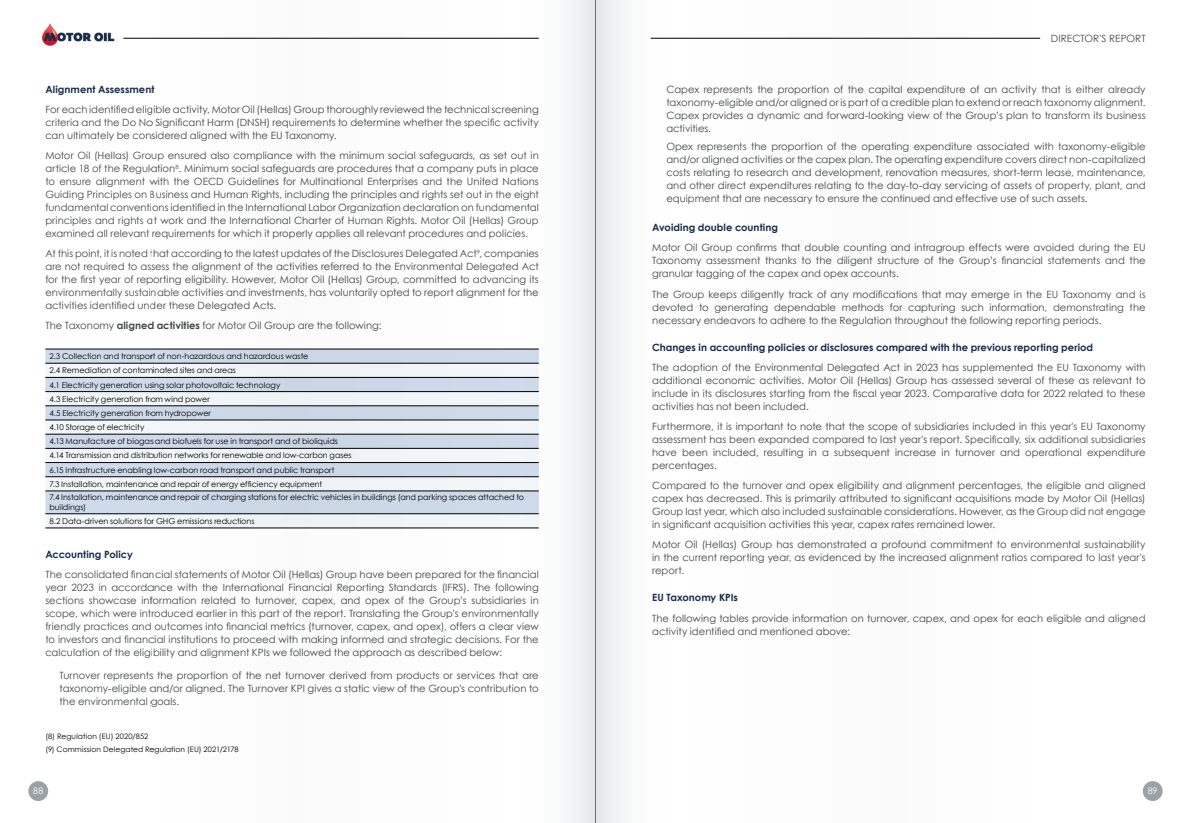
<style>
.page{position:relative;width:1191px;height:823px;background:#fff}
.page>*{position:absolute;margin:0;border:0;box-sizing:border-box;transform-origin:0 0}
.t1{font:10px/13px "Century Gothic";color:#444749;text-align:justify}
.t2{font:700 10px "Century Gothic";color:#1a2d4e}
.t3{font:9px "Century Gothic";color:#fff}
.t4{font:8px/14.1px "Century Gothic";letter-spacing:-.005em;color:#000}
.t5{font:7.5px/13px "Century Gothic";letter-spacing:.015em;color:#000}
.s1{font-weight:700}
</style>
<div class="page">
<img style="left:42px;top:23px;width:73px;height:23px">
<hr style="left:123px;top:38px;width:416px;height:1px;background:#000">
<hr style="left:651px;top:38px;width:389px;height:1px;background:#000">
<svg style="left:45px;top:364px;width:107px;height:163px;fill:#cfdaea"></svg>
<hr style="left:45px;top:363px;width:494px;height:1px;background:#000">
<hr style="left:45px;top:377px;width:494px;height:1px;background:#000">
<hr style="left:45px;top:391px;width:494px;height:1px;background:#000">
<hr style="left:45px;top:405px;width:494px;height:1px;background:#000">
<hr style="left:45px;top:419px;width:494px;height:1px;background:#000">
<hr style="left:45px;top:433px;width:494px;height:1px;background:#000">
<hr style="left:45px;top:448px;width:494px;height:1px;background:#000">
<hr style="left:45px;top:462px;width:494px;height:1px;background:#000">
<hr style="left:45px;top:476px;width:494px;height:1px;background:#000">
<hr style="left:45px;top:490px;width:494px;height:1px;background:#000">
<hr style="left:45px;top:348px;width:494px;height:1px;background:#000">
<hr style="left:45px;top:513px;width:494px;height:1px;background:#000">
<hr style="left:45px;top:527px;width:494px;height:1px;background:#000">
<div style="left:28px;top:780px;width:20px;height:20px;background:#9ba2a7;border-radius:50%"></div>
<div style="left:1142px;top:780px;width:20px;height:20px;background:#9ba2a7;border-radius:50%"></div>
<svg style="left:152px;top:0;width:443px;height:822px"></svg>
<div style="left:595px;top:0;width:444px;height:822px;background:#fcfcfc"></div>
<hr style="left:595px;top:0;width:1px;height:822px;background:#000">
<p class="t2" style="left:45px;top:81px;width:111px">Alignment Assessment</p>
<p class="t1" style="left:45px;top:102px;width:495px">For each identified eligible activity, Motor Oil (Hellas) Group thoroughly reviewed the technical screening criteria and the Do No Significant Harm (DNSH) requirements to determine whether the specific activity can ultimately be considered aligned with the EU Taxonomy.</p>
<p class="t1" style="left:45px;top:148px;width:495px">Motor Oil (Hellas) Group ensured also compliance with the minimum social safeguards, as set out in article 18 of the Regulation<sup>8</sup>. Minimum social safeguards are procedures that a company puts in place to ensure alignment with the OECD Guidelines for Multinational Enterprises and the United Nations Guiding Principles on Business and Human Rights, including the principles and rights set out in the eight fundamental conventions identified in the International Labor Organization declaration on fundamental principles and rights at work and the International Charter of Human Rights. Motor Oil (Hellas) Group examined all relevant requirements for which it properly applies all relevant procedures and policies.</p>
<p class="t1" style="left:45px;top:247px;width:495px">At this point, it is noted that according to the latest updates of the Disclosures Delegated Act<sup>9</sup>, companies are not required to assess the alignment of the activities referred to the Environmental Delegated Act for the first year of reporting eligibility. However, Motor Oil (Hellas) Group, committed to advancing its environmentally sustainable activities and investments, has voluntarily opted to report alignment for the activities identified under these Delegated Acts.</p>
<p class="t1" style="left:45px;top:319px;width:338px">The Taxonomy <span class="s1">aligned activities</span> for Motor Oil Group are the following:</p>
<p class="t4" style="left:49px;top:349px;width:476px">2.3 Collection and transport of non-hazardous and hazardous waste<br>2.4 Remediation of contaminated sites and areas<br>4.1 Electricity generation using solar photovoltaic technology<br>4.3 Electricity generation from wind power<br>4.5 Electricity generation from hydropower<br>4.10 Storage of electricity<br>4.13 Manufacture of biogas and biofuels for use in transport and of bioliquids<br>4.14 Transmission and distribution networks for renewable and low-carbon gases<br>6.15 Infrastructure enabling low-carbon road transport and public transport<br>7.3 Installation, maintenance and repair of energy efficiency equipment<br>7.4 Installation, maintenance and repair of charging stations for electric vehicles in buildings (and parking spaces attached to</p>
<p class="t4" style="left:49px;top:500px;width:207px;line-height:13.5px">buildings)<br>8.2 Data-driven solutions for GHG emissions reductions</p>
<p class="t2" style="left:45px;top:546px;width:89px">Accounting Policy</p>
<p class="t1" style="left:45px;top:567px;width:495px">The consolidated financial statements of Motor Oil (Hellas) Group have been prepared for the financial year 2023 in accordance with the International Financial Reporting Standards (IFRS). The following sections showcase information related to turnover, capex, and opex of the Group’s subsidiaries in scope, which were introduced earlier in this part of the report. Translating the Group's environmentally friendly practices and outcomes into financial metrics (turnover, capex, and opex), offers a clear view to investors and financial institutions to proceed with making informed and strategic decisions. For the calculation of the eligibility and alignment KPIs we followed the approach as described below:</p>
<p class="t1" style="left:60px;top:668px;width:481px">Turnover represents the proportion of the net turnover derived from products or services that are taxonomy-eligible and/or aligned. The Turnover KPI gives a static view of the Group's contribution to the environmental goals.</p>
<p class="t5" style="left:45px;top:729px;width:195px">(8) Regulation (EU) 2020/852<br>(9) Commission Delegated Regulation (EU) 2021/2178</p>
<p class="t1" style="left:1050px;top:31px;width:96px">DIRECTOR'S REPORT</p>
<p class="t1" style="left:666px;top:82px;width:481px">Capex represents the proportion of the capital expenditure of an activity that is either already taxonomy-eligible and/or aligned or is part of a credible plan to extend or reach taxonomy alignment.<br>Capex provides a dynamic and forward-looking view of the Group’s plan to transform its business activities.</p>
<p class="t1" style="left:666px;top:140px;width:481px">Opex represents the proportion of the operating expenditure associated with taxonomy-eligible and/or aligned activities or the capex plan. The operating expenditure covers direct non-capitalized costs relating to research and development, renovation measures, short-term lease, maintenance, and other direct expenditures relating to the day-to-day servicing of assets of property, plant, and equipment that are necessary to ensure the continued and effective use of such assets.</p>
<p class="t2" style="left:652px;top:220px;width:127px">Avoiding double counting</p>
<p class="t1" style="left:652px;top:241px;width:495px">Motor Oil Group confirms that double counting and intragroup effects were avoided during the EU Taxonomy assessment thanks to the diligent structure of the Group’s financial statements and the granular tagging of the capex and opex accounts.</p>
<p class="t1" style="left:652px;top:287px;width:495px">The Group keeps diligently track of any modifications that may emerge in the EU Taxonomy and is devoted to generating dependable methods for capturing such information, demonstrating the necessary endeavors to adhere to the Regulation throughout the following reporting periods.</p>
<p class="t2" style="left:652px;top:339px;width:442px">Changes in accounting policies or disclosures compared with the previous reporting period</p>
<p class="t1" style="left:652px;top:360px;width:495px">The adoption of the Environmental Delegated Act in 2023 has supplemented the EU Taxonomy with additional economic activities. Motor Oil (Hellas) Group has assessed several of these as relevant to include in its disclosures starting from the fiscal year 2023. Comparative data for 2022 related to these activities has not been included.</p>
<p class="t1" style="left:652px;top:419px;width:495px">Furthermore, it is important to note that the scope of subsidiaries included in this year's EU Taxonomy assessment has been expanded compared to last year's report. Specifically, six additional subsidiaries have been included, resulting in a subsequent increase in turnover and operational expenditure percentages.</p>
<p class="t1" style="left:652px;top:478px;width:495px">Compared to the turnover and opex eligibility and alignment percentages, the eligible and aligned capex has decreased. This is primarily attributed to significant acquisitions made by Motor Oil (Hellas)<br>Group last year, which also included sustainable considerations. However, as the Group did not engage in significant acquisition activities this year, capex rates remained lower.</p>
<p class="t1" style="left:652px;top:537px;width:495px">Motor Oil (Hellas) Group has demonstrated a profound commitment to environmental sustainability in the current reporting year, as evidenced by the increased alignment ratios compared to last year's report.</p>
<p class="t2" style="left:652px;top:590px;width:87px">EU Taxonomy KPIs</p>
<p class="t1" style="left:652px;top:611px;width:495px">The following tables provide information on turnover, capex, and opex for each eligible and aligned activity identified and mentioned above:</p>
<p class="t3" style="left:33px;top:784px;width:12px">88</p>
<p class="t3" style="left:1147px;top:784px;width:11px">89</p>
</div>
